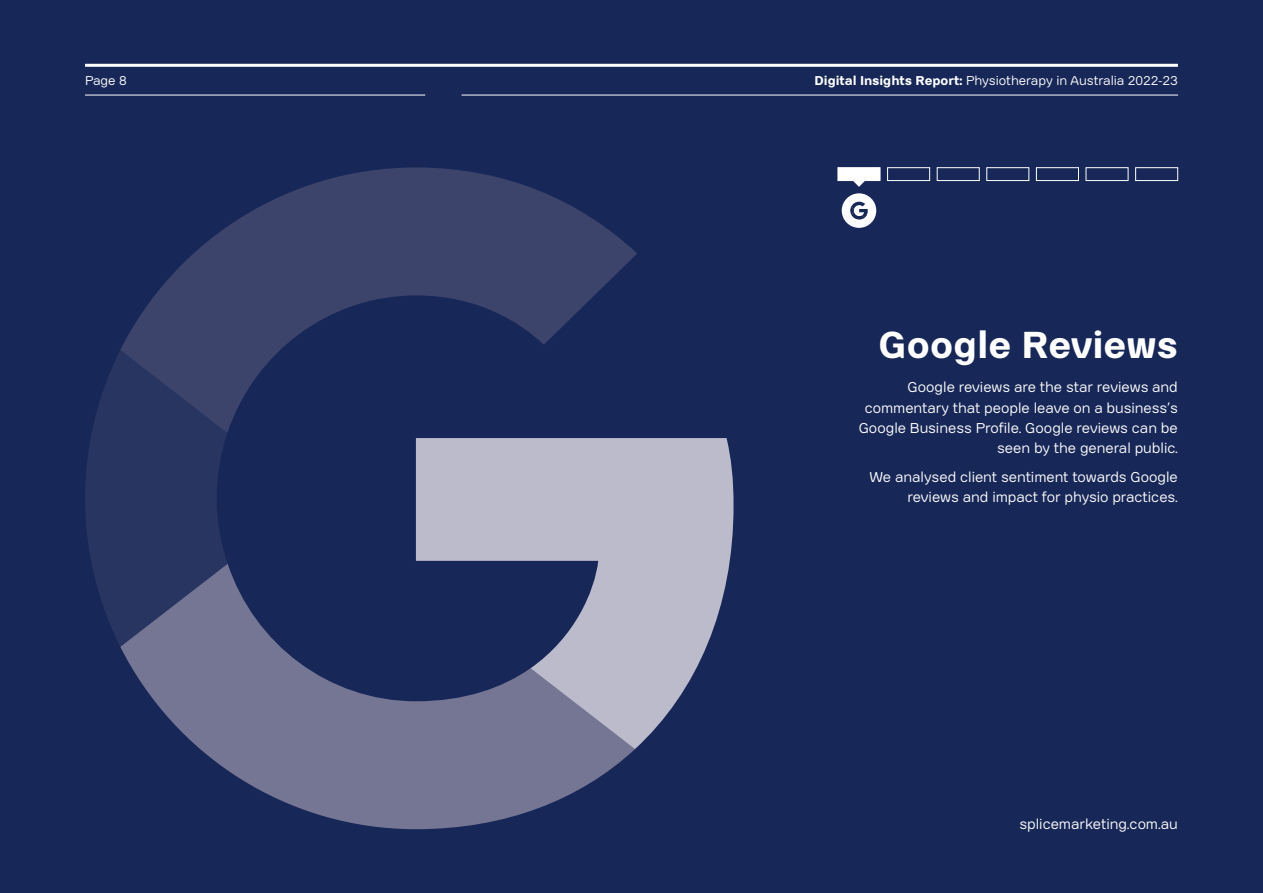
<style>
.page{position:relative;width:1263px;height:893px;background:#172757}
.page>*{position:absolute;margin:0;border:0;box-sizing:border-box;transform-origin:0 0}
.t1{font:700 37.5px "Kana Sans";color:#fff}
.BC_9_5pt{font:14.25px/20.2px "Kana Sans";color:#fff;text-align:right}
.t2{font:12.75px "Kana Sans";color:#fff}
.s1{font-weight:700}
</style>
<div class="page">
<svg style="left:416px;top:438px;width:317px;height:311px;background:#a8aabe"></svg>
<svg style="left:120px;top:564px;width:515px;height:265px;fill:#757594"></svg>
<svg style="left:85px;top:352px;width:143px;height:295px;background:#303b66"></svg>
<svg style="left:120px;top:167px;width:517px;height:266px"></svg>
<svg style="left:853px;top:181px;width:12px;height:6px"></svg>
<div style="left:838px;top:167px;width:42px;height:14px;background:#fff;border:1px solid #fff"></div>
<div style="left:887px;top:167px;width:43px;height:14px;border:1px solid #fff"></div>
<div style="left:937px;top:167px;width:42px;height:14px;border:1px solid #fff"></div>
<div style="left:986px;top:167px;width:43px;height:14px;border:1px solid #fff"></div>
<div style="left:1036px;top:167px;width:43px;height:14px;border:1px solid #fff"></div>
<div style="left:1086px;top:167px;width:42px;height:14px;border:1px solid #fff"></div>
<div style="left:1135px;top:167px;width:43px;height:14px;border:1px solid #fff"></div>
<div style="left:842px;top:193px;width:34px;height:35px;background:#fff;border-radius:50%"></div>
<svg style="left:850px;top:202px;width:18px;height:18px"></svg>
<hr style="left:85px;top:64px;width:1093px;height:3px;background:#fff">
<hr style="left:85px;top:95px;width:340px;height:1px;background:#fff">
<hr style="left:462px;top:95px;width:716px;height:1px;background:#fff">
<p class="t2" style="left:85px;top:72px;width:43px">Page 8</p>
<p class="t2" style="left:815px;top:72px;width:365px"><span class="s1">Digital Insights Report:</span> Physiotherapy in Australia 2022-23</p>
<p class="t1" style="left:879px;top:318px;width:301px">Google Reviews</p>
<p class="BC_9_5pt" style="left:859px;top:376px;width:321px">Google reviews are the star reviews and commentary that people leave on a business’s Google Business Profile. Google reviews can be seen by the general public.</p>
<p class="BC_9_5pt" style="left:869px;top:465px;width:310px">We analysed client sentiment towards Google reviews and impact for physio practices.</p>
<p class="BC_9_5pt" style="left:1019px;top:813px;width:160px">splicemarketing.com.au</p>
</div>
